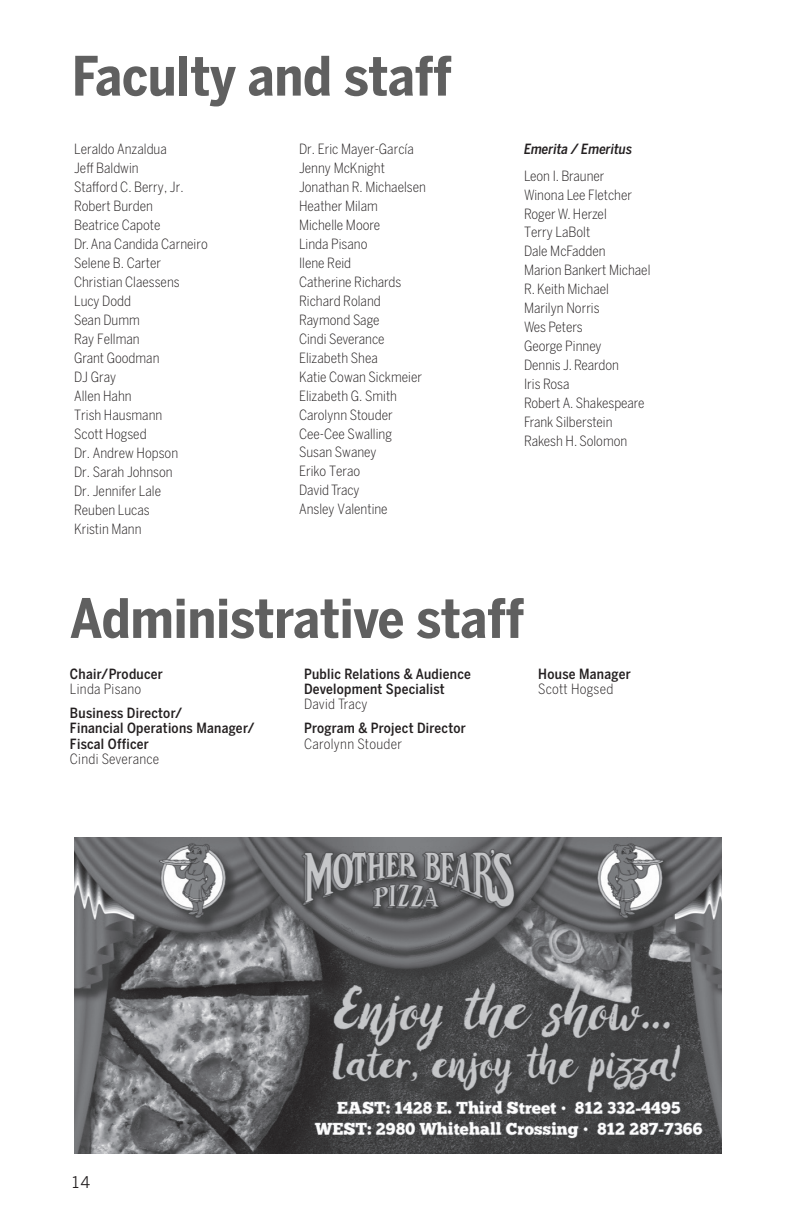
<style>
.page{position:relative;width:792px;height:1224px;background:#fff}
.page>*{position:absolute;margin:0;border:0;box-sizing:border-box;transform-origin:0 0}
.t1{font:700 53.8px "Benton Sans Cond";color:#606060}
.t2{font:16px "Benton Sans";color:#231f20}
.t3{font:300 14px/19px "Benton Sans Cond";color:#231f20}
.t4{font:500 14px/15.2px "Benton Sans Cond";letter-spacing:.02em;color:#231f20}
.t5{font:300 14px "Benton Sans Cond";letter-spacing:.02em;color:#231f20}
.t6{font:italic 500 14px "Benton Sans Cond";color:#231f20}
</style>
<div class="page">
<img style="left:74px;top:837px;width:648px;height:317px">
<h1 class="t1" style="left:72px;top:42px;width:381px">Faculty and staff</h1>
<p class="t3" style="left:74px;top:139px;width:135px">Leraldo Anzaldua<br>Jeff Baldwin<br>Stafford C. Berry, Jr.<br>Robert Burden<br>Beatrice Capote<br>Dr. Ana Candida Carneiro<br>Selene B. Carter<br>Christian Claessens<br>Lucy Dodd<br>Sean Dumm<br>Ray Fellman<br>Grant Goodman<br>DJ Gray<br>Allen Hahn<br>Trish Hausmann<br>Scott Hogsed<br>Dr. Andrew Hopson<br>Dr. Sarah Johnson<br>Dr. Jennifer Lale<br>Reuben Lucas<br>Kristin Mann</p>
<p class="t3" style="left:299px;top:139px;width:128px">Dr. Eric Mayer-García<br>Jenny McKnight<br>Jonathan R. Michaelsen<br>Heather Milam<br>Michelle Moore<br>Linda Pisano<br>Ilene Reid<br>Catherine Richards<br>Richard Roland<br>Raymond Sage<br>Cindi Severance<br>Elizabeth Shea<br>Katie Cowan Sickmeier<br>Elizabeth G. Smith<br>Carolynn Stouder<br>Cee-Cee Swalling<br>Susan Swaney<br>Eriko Terao<br>David Tracy<br>Ansley Valentine</p>
<p class="t6" style="left:524px;top:140px;width:110px">Emerita / Emeritus</p>
<p class="t3" style="left:524px;top:166px;width:128px">Leon I. Brauner<br>Winona Lee Fletcher<br>Roger W. Herzel<br>Terry LaBolt<br>Dale McFadden<br>Marion Bankert Michael<br>R. Keith Michael<br>Marilyn Norris<br>Wes Peters<br>George Pinney<br>Dennis J. Reardon<br>Iris Rosa<br>Robert A. Shakespeare<br>Frank Silberstein<br>Rakesh H. Solomon</p>
<h1 class="t1" style="left:70px;top:585px;width:456px">Administrative staff</h1>
<p class="t4" style="left:70px;top:666px;width:94px">Chair/Producer</p>
<p class="t5" style="left:70px;top:681px;width:73px">Linda Pisano</p>
<p class="t4" style="left:70px;top:706px;width:186px">Business Director/<br>Financial Operations Manager/<br>Fiscal Officer</p>
<p class="t5" style="left:70px;top:750px;width:91px">Cindi Severance</p>
<p class="t4" style="left:304px;top:666px;width:168px">Public Relations &amp; Audience<br>Development Specialist</p>
<p class="t3" style="left:304px;top:695px;width:65px">David Tracy</p>
<p class="t4" style="left:304px;top:721px;width:163px">Program &amp; Project Director</p>
<p class="t5" style="left:304px;top:735px;width:99px">Carolynn Stouder</p>
<p class="t4" style="left:538px;top:666px;width:94px">House Manager</p>
<p class="t3" style="left:538px;top:679px;width:77px">Scott Hogsed</p>
<p class="t2" style="left:72px;top:1172px;width:20px">14</p>
</div>
